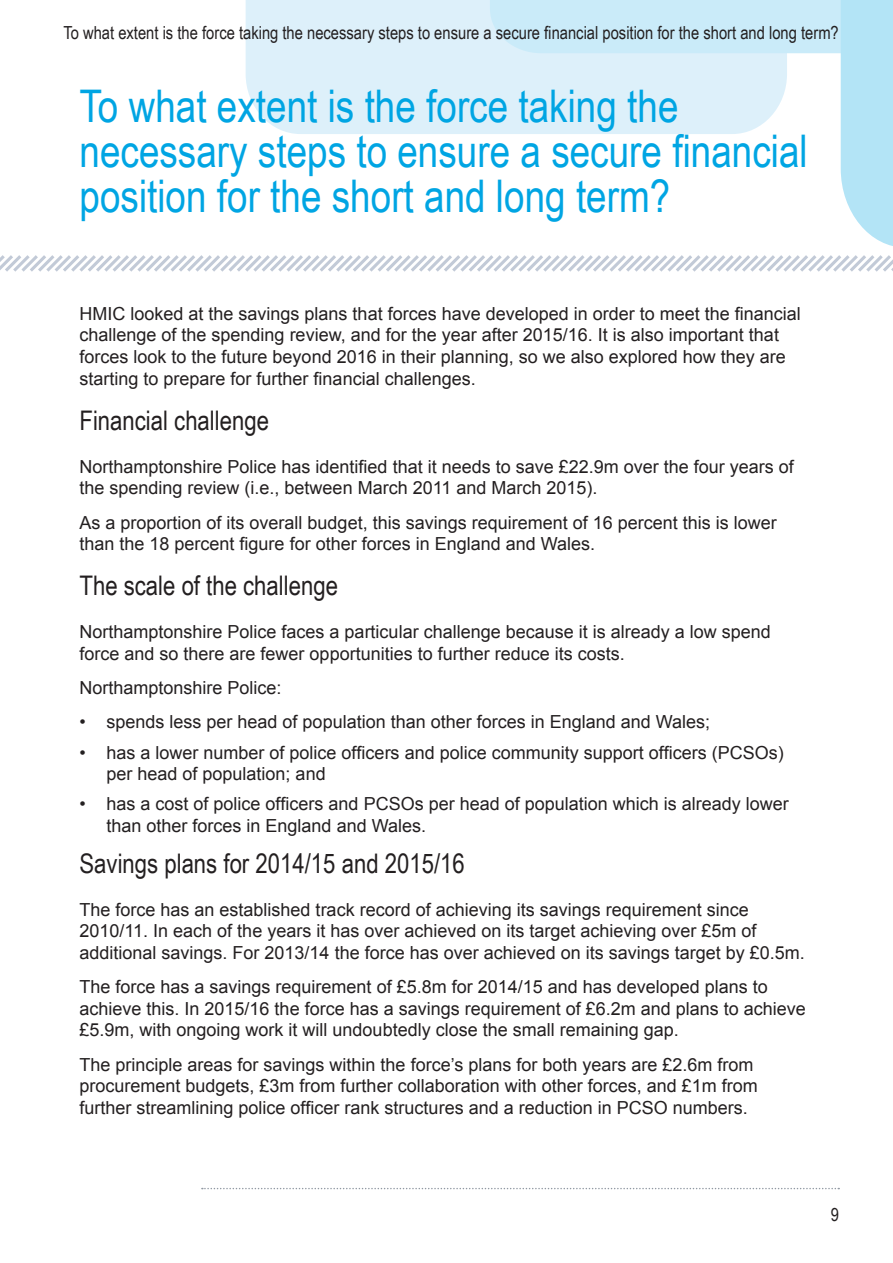
<style>
.page{position:relative;width:893px;height:1263px;background:#fff}
.page>*{position:absolute;margin:0;border:0;box-sizing:border-box;transform-origin:0 0}
.Heading_1{font:45px/45px "Arial Narrow";color:#00a5e3}
.Heading_2{font:27px "Arial Narrow";color:#231f20}
.Paragraph{font:18px/21.6px "Arial";color:#231f20}
.Bullet_list{font:18px/21.6px "Arial";color:#231f20}
.t1{font:18px "Arial Narrow";color:#231f20}
</style>
<div class="page">
<svg style="left:0;top:0;width:893px;height:272px"></svg>
<svg style="left:202px;top:1188px;width:637px;height:1px"></svg>
<p class="t1" style="left:63px;top:19px;width:777px">To what extent is the force taking the necessary steps to ensure a secure financial position for the short and long term?</p>
<p class="Heading_1" style="left:80px;top:82px;width:730px">To what extent is the force taking the necessary steps to ensure a secure financial position for the short and long term?</p>
<p class="Paragraph" style="left:80px;top:303px;width:723px">HMIC looked at the savings plans that forces have developed in order to meet the financial challenge of the spending review, and for the year after 2015/16. It is also important that forces look to the future beyond 2016 in their planning, so we also explored how they are starting to prepare for further financial challenges.</p>
<p class="Heading_2" style="left:80px;top:400px;width:191px">Financial challenge</p>
<p class="Paragraph" style="left:80px;top:456px;width:716px">Northamptonshire Police has identified that it needs to save £22.9m over the four years of the spending review (i.e., between March 2011 and March 2015).</p>
<p class="Paragraph" style="left:80px;top:512px;width:699px">As a proportion of its overall budget, this savings requirement of 16 percent this is lower than the 18 percent figure for other forces in England and Wales.</p>
<p class="Heading_2" style="left:80px;top:566px;width:260px">The scale of the challenge</p>
<p class="Paragraph" style="left:80px;top:621px;width:693px">Northamptonshire Police faces a particular challenge because it is already a low spend force and so there are fewer opportunities to further reduce its costs.</p>
<p class="Paragraph" style="left:80px;top:677px;width:204px">Northamptonshire Police:</p>
<p class="Bullet_list" style="left:80px;top:711px;width:632px">• spends less per head of population than other forces in England and Wales;</p>
<p class="Bullet_list" style="left:107px;top:742px;width:679px;text-indent:-27px">• has a lower number of police officers and police community support officers (PCSOs) per head of population; and</p>
<p class="Bullet_list" style="left:107px;top:793px;width:684px;text-indent:-27px">• has a cost of police officers and PCSOs per head of population which is already lower than other forces in England and Wales.</p>
<p class="Heading_2" style="left:80px;top:843px;width:387px">Savings plans for 2014/15 and 2015/16</p>
<p class="Paragraph" style="left:80px;top:899px;width:727px">The force has an established track record of achieving its savings requirement since<br>2010/11. In each of the years it has over achieved on its target achieving over £5m of additional savings. For 2013/14 the force has over achieved on its savings target by £0.5m.</p>
<p class="Paragraph" style="left:80px;top:976px;width:728px">The force has a savings requirement of £5.8m for 2014/15 and has developed plans to achieve this. In 2015/16 the force has a savings requirement of £6.2m and plans to achieve £5.9m, with ongoing work it will undoubtedly close the small remaining gap.</p>
<p class="Paragraph" style="left:80px;top:1054px;width:680px">The principle areas for savings within the force’s plans for both years are £2.6m from procurement budgets, £3m from further collaboration with other forces, and £1m from further streamlining police officer rank structures and a reduction in PCSO numbers.</p>
<p class="t1" style="left:831px;top:1202px;width:10px">9</p>
</div>
